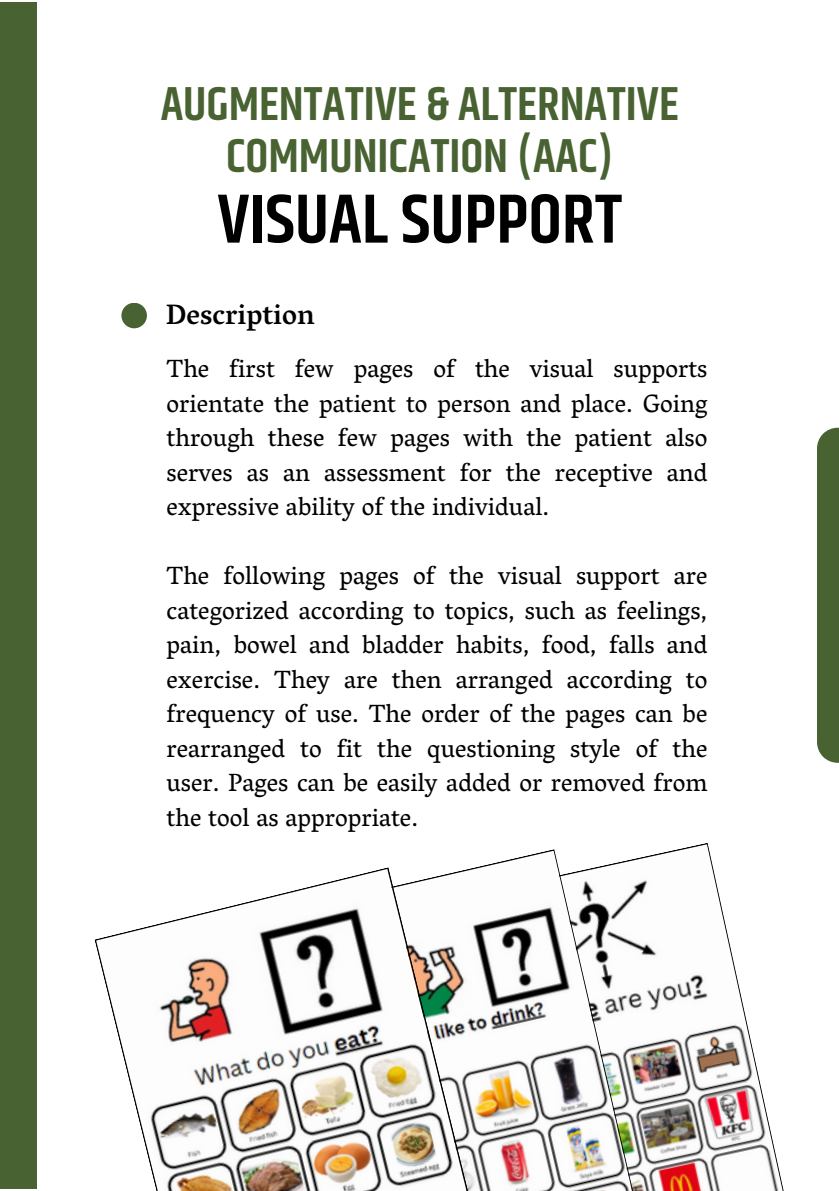
<style>
.page{position:relative;width:839px;height:1191px;background:#fff}
.page>*{position:absolute;margin:0;border:0;box-sizing:border-box;transform-origin:0 0}
.t1{font:600 70px "Khand";color:#000}
.t2{font:600 48px "Khand";color:#486232}
.t3{font:500 28.6px "Vesper Libre";color:#000}
.t4{font:25.4px/34.4px "Vesper Libre";color:#000;text-align:justify}
</style>
<div class="page">
<div style="left:0;top:2px;width:36px;height:1187px;background:#486232"></div>
<div style="left:817px;top:428px;width:21px;height:335px;background:#486232"></div>
<div style="left:121px;top:303px;width:26px;height:25px;background:#486232;border-radius:50%"></div>
<svg style="left:647px;top:843px;width:137px;height:348px"></svg>
<svg style="left:478px;top:849px;width:169px;height:342px"></svg>
<svg style="left:94px;top:867px;width:401px;height:324px"></svg>
<p class="t2" style="left:161px;top:69px;width:519px">AUGMENTATIVE &amp; ALTERNATIVE</p>
<p class="t2" style="left:226px;top:122px;width:389px">COMMUNICATION (AAC)</p>
<p class="t1" style="left:217px;top:169px;width:406px">VISUAL SUPPORT</p>
<p class="t3" style="left:166px;top:297px;width:150px">Description</p>
<p class="t4" style="left:166px;top:351px;width:542px">The first few pages of the visual supports orientate the patient to person and place. Going through these few pages with the patient also serves as an assessment for the receptive and expressive ability of the individual.</p>
<p class="t4" style="left:166px;top:558px;width:542px">The following pages of the visual support are categorized according to topics, such as feelings, pain, bowel and bladder habits, food, falls and exercise. They are then arranged according to frequency of use. The order of the pages can be rearranged to fit the questioning style of the user. Pages can be easily added or removed from the tool as appropriate.</p>
</div>
